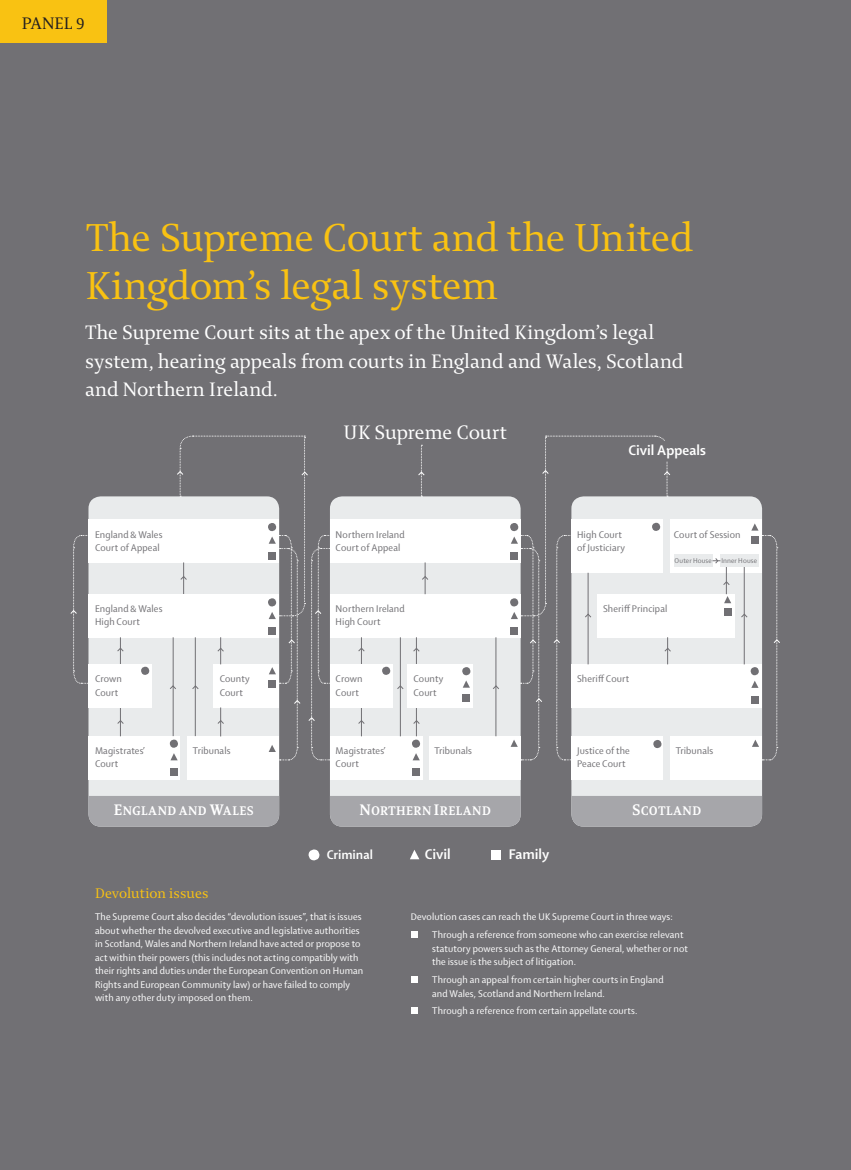
<style>
.page{position:relative;width:851px;height:1170px;background:#fff}
.page>*{position:absolute;margin:0;border:0;box-sizing:border-box;transform-origin:0 0}
.t1{font:42px/48px "Enigma 2";letter-spacing:-.015em;color:#f9c212}
.t2{font:21px/28.5px "Enigma 2";letter-spacing:-.01em;color:#fff}
.t3{font:18px "Enigma 2";color:#231f20}
.t4{font:700 15px "Shaker 2";color:#fff}
.t5{font:15px "Enigma 2";color:#f9c212}
.t6{font:700 13.5px "Enigma 2";letter-spacing:.035em;color:#fff}
.t7{font:700 13.5px "Shaker 2";letter-spacing:.005em;color:#fff}
.t8{font:10.5px/13.5px "Shaker 2";letter-spacing:.01em;color:#fff}
.t9{font:10.5px/13.5px "Shaker 2";letter-spacing:.01em;color:#717074}
.t10{font:7.5px "Shaker 2";letter-spacing:.015em;color:#717074}
.s1{font-size:16.5px}
</style>
<div class="page">
<div style="left:0;top:0;width:850px;height:1169px;background:#717074"></div>
<div style="left:88px;top:496px;width:191px;height:330px;background:#e9ebec;border-radius:12px"></div>
<div style="left:571px;top:496px;width:191px;height:330px;background:#e9ebec;border-radius:12px"></div>
<div style="left:330px;top:496px;width:190px;height:330px;background:#e9ebec;border-radius:12px"></div>
<div style="left:88px;top:795px;width:191px;height:31px;background:#a6a6aa"></div>
<div style="left:330px;top:796px;width:190px;height:30px;background:#a6a6aa"></div>
<div style="left:571px;top:795px;width:191px;height:31px;background:#a6a6aa"></div>
<div style="left:88px;top:519px;width:191px;height:43px;background:#fff"></div>
<div style="left:330px;top:519px;width:190px;height:43px;background:#fff"></div>
<div style="left:88px;top:594px;width:191px;height:43px;background:#fff"></div>
<div style="left:330px;top:594px;width:190px;height:43px;background:#fff"></div>
<div style="left:597px;top:594px;width:137px;height:43px;background:#fff"></div>
<div style="left:571px;top:664px;width:190px;height:43px;background:#fff"></div>
<div style="left:88px;top:736px;width:92px;height:43px;background:#fff"></div>
<div style="left:330px;top:736px;width:92px;height:43px;background:#fff"></div>
<div style="left:571px;top:736px;width:91px;height:43px;background:#fff"></div>
<div style="left:187px;top:736px;width:92px;height:43px;background:#fff"></div>
<div style="left:429px;top:736px;width:91px;height:43px;background:#fff"></div>
<div style="left:670px;top:736px;width:92px;height:43px;background:#fff"></div>
<div style="left:670px;top:519px;width:92px;height:53px;background:#fff"></div>
<hr style="left:120px;top:637px;width:1px;height:99px;background:#717074">
<svg style="left:117px;top:720px;width:7px;height:4px"></svg>
<hr style="left:416px;top:637px;width:1px;height:99px;background:#717074">
<svg style="left:413px;top:648px;width:7px;height:4px"></svg>
<hr style="left:361px;top:637px;width:1px;height:99px;background:#717074">
<svg style="left:358px;top:720px;width:7px;height:4px"></svg>
<svg style="left:70px;top:535px;width:19px;height:149px"></svg>
<svg style="left:417px;top:445px;width:8px;height:52px"></svg>
<hr style="left:400px;top:637px;width:1px;height:99px;background:#717074">
<hr style="left:495px;top:637px;width:1px;height:99px;background:#717074">
<svg style="left:397px;top:685px;width:7px;height:4px"></svg>
<svg style="left:493px;top:685px;width:6px;height:4px"></svg>
<div style="left:170px;top:768px;width:8px;height:7px;background:#717074"></div>
<div style="left:412px;top:739px;width:8px;height:8px;background:#717074;border-radius:50%"></div>
<svg style="left:413px;top:753px;width:7px;height:7px"></svg>
<div style="left:412px;top:768px;width:8px;height:7px;background:#717074"></div>
<div style="left:308px;top:849px;width:11px;height:11px;background:#fff;border-radius:50%"></div>
<svg style="left:410px;top:850px;width:9px;height:9px"></svg>
<div style="left:491px;top:849px;width:10px;height:10px;background:#fff"></div>
<hr style="left:424px;top:562px;width:1px;height:32px;background:#717074">
<svg style="left:422px;top:575px;width:7px;height:5px"></svg>
<div style="left:411px;top:931px;width:6px;height:7px;background:#fff"></div>
<svg style="left:411px;top:976px;width:6px;height:6px"></svg>
<div style="left:411px;top:1007px;width:6px;height:7px;background:#fff"></div>
<div style="left:724px;top:608px;width:7px;height:8px;background:#717074"></div>
<svg style="left:740px;top:523px;width:40px;height:237px"></svg>
<div style="left:673px;top:554px;width:39px;height:13px;background:#e9ebec"></div>
<div style="left:720px;top:554px;width:38px;height:13px;background:#e9ebec"></div>
<svg style="left:712px;top:557px;width:19px;height:46px"></svg>
<div style="left:88px;top:664px;width:64px;height:43px;background:#fff"></div>
<div style="left:141px;top:666px;width:8px;height:8px;background:#717074;border-radius:50%"></div>
<svg style="left:117px;top:648px;width:7px;height:4px"></svg>
<div style="left:330px;top:664px;width:63px;height:43px;background:#fff"></div>
<div style="left:382px;top:666px;width:8px;height:8px;background:#717074;border-radius:50%"></div>
<svg style="left:358px;top:648px;width:7px;height:4px"></svg>
<svg style="left:169px;top:435px;width:162px;height:325px"></svg>
<svg style="left:510px;top:435px;width:161px;height:325px"></svg>
<div style="left:407px;top:664px;width:65px;height:43px;background:#fff"></div>
<div style="left:462px;top:667px;width:8px;height:8px;background:#717074;border-radius:50%"></div>
<div style="left:462px;top:694px;width:8px;height:7px;background:#717074"></div>
<svg style="left:463px;top:680px;width:7px;height:7px"></svg>
<svg style="left:413px;top:720px;width:7px;height:4px"></svg>
<div style="left:0;top:0;width:106px;height:43px;background:#f9c212"></div>
<h3 class="t3" style="left:22px;top:12px;width:64px">Pane l 9</h3>
<h1 class="t1" style="left:86px;top:211px;width:609px">The Supreme Court and the United<br>Kingdom’s legal system</h1>
<h2 class="t2" style="left:85px;top:317px;width:600px">The Supreme Court sits at the apex of the United Kingdom’s legal system, hearing appeals from courts in England and Wales, Scotland and Northern Ireland.</h2>
<h2 class="t2" style="left:343px;top:417px;width:165px">UK Supreme Court</h2>
<p class="t9" style="left:95px;top:527px;width:69px">England &amp; Wales<br>Court of Appeal</p>
<p class="t9" style="left:335px;top:527px;width:70px">Northern Ireland<br>Court of Appeal</p>
<h3 class="t4" style="left:628px;top:440px;width:79px">Civil Appeals</h3>
<p class="t9" style="left:577px;top:527px;width:49px">High Court of Justiciary</p>
<p class="t9" style="left:673px;top:527px;width:68px">Court of Session</p>
<p class="t10" style="left:674px;top:555px;width:39px">Outer House</p>
<p class="t10" style="left:721px;top:555px;width:37px">Inner House</p>
<p class="t9" style="left:95px;top:601px;width:69px">England &amp; Wales<br>High Court</p>
<p class="t9" style="left:335px;top:601px;width:70px">Northern Ireland<br>High Court</p>
<p class="t9" style="left:603px;top:601px;width:66px">Sheriff Principal</p>
<p class="t9" style="left:220px;top:671px;width:32px">County</p>
<p class="t9" style="left:577px;top:671px;width:54px">Sheriff Court</p>
<p class="t9" style="left:220px;top:685px;width:25px">Court</p>
<p class="t9" style="left:95px;top:671px;width:28px">Crown<br>Court</p>
<p class="t9" style="left:335px;top:671px;width:28px">Crown<br>Court</p>
<p class="t9" style="left:413px;top:671px;width:32px">County<br>Court</p>
<p class="t9" style="left:95px;top:743px;width:52px">Magistrates’<br>Court</p>
<p class="t9" style="left:335px;top:743px;width:52px">Magistrates’<br>Court</p>
<p class="t9" style="left:577px;top:743px;width:54px">Justice of the<br>Peace Court</p>
<p class="t9" style="left:193px;top:743px;width:39px">Tribunals</p>
<p class="t9" style="left:434px;top:743px;width:39px">Tribunals</p>
<p class="t9" style="left:675px;top:743px;width:39px">Tribunals</p>
<p class="t6" style="left:114px;top:801px;width:141px"><span class="s1">E</span>NGLAND AND <span class="s1">W</span>ALES</p>
<p class="t6" style="left:359px;top:801px;width:133px"><span class="s1">N</span>ORTHERN <span class="s1">I</span>RELAND</p>
<p class="t6" style="left:632px;top:802px;width:71px"><span class="s1">S</span>COTLAND</p>
<p class="t7" style="left:326px;top:845px;width:48px">Criminal</p>
<h3 class="t4" style="left:424px;top:844px;width:27px">Civil</h3>
<h3 class="t4" style="left:509px;top:844px;width:42px">Family</h3>
<h3 class="t5" style="left:95px;top:883px;width:115px">Devolution issues</h3>
<p class="t8" style="left:95px;top:909px;width:270px">The Supreme Court also decides “devolution issues”, that is issues about whether the devolved executive and legislative authorities in Scotland, Wales and Northern Ireland have acted or propose to act within their powers (this includes not acting compatibly with their rights and duties under the European Convention on Human Rights and European Community law) or have failed to comply with any other duty imposed on them.</p>
<p class="t8" style="left:432px;top:907px;width:253px;line-height:17.7px;text-indent:-21px">Devolution cases can reach the UK Supreme Court in three ways:<br>Through a reference from someone who can exercise relevant</p>
<p class="t8" style="left:432px;top:941px;width:257px">statutory powers such as the Attorney General, whether or not the issue is the subject of litigation.</p>
<p class="t8" style="left:432px;top:972px;width:233px">Through an appeal from certain higher courts in England and Wales, Scotland and Northern Ireland.</p>
<p class="t8" style="left:432px;top:1003px;width:207px">Through a reference from certain appellate courts.</p>
</div>
